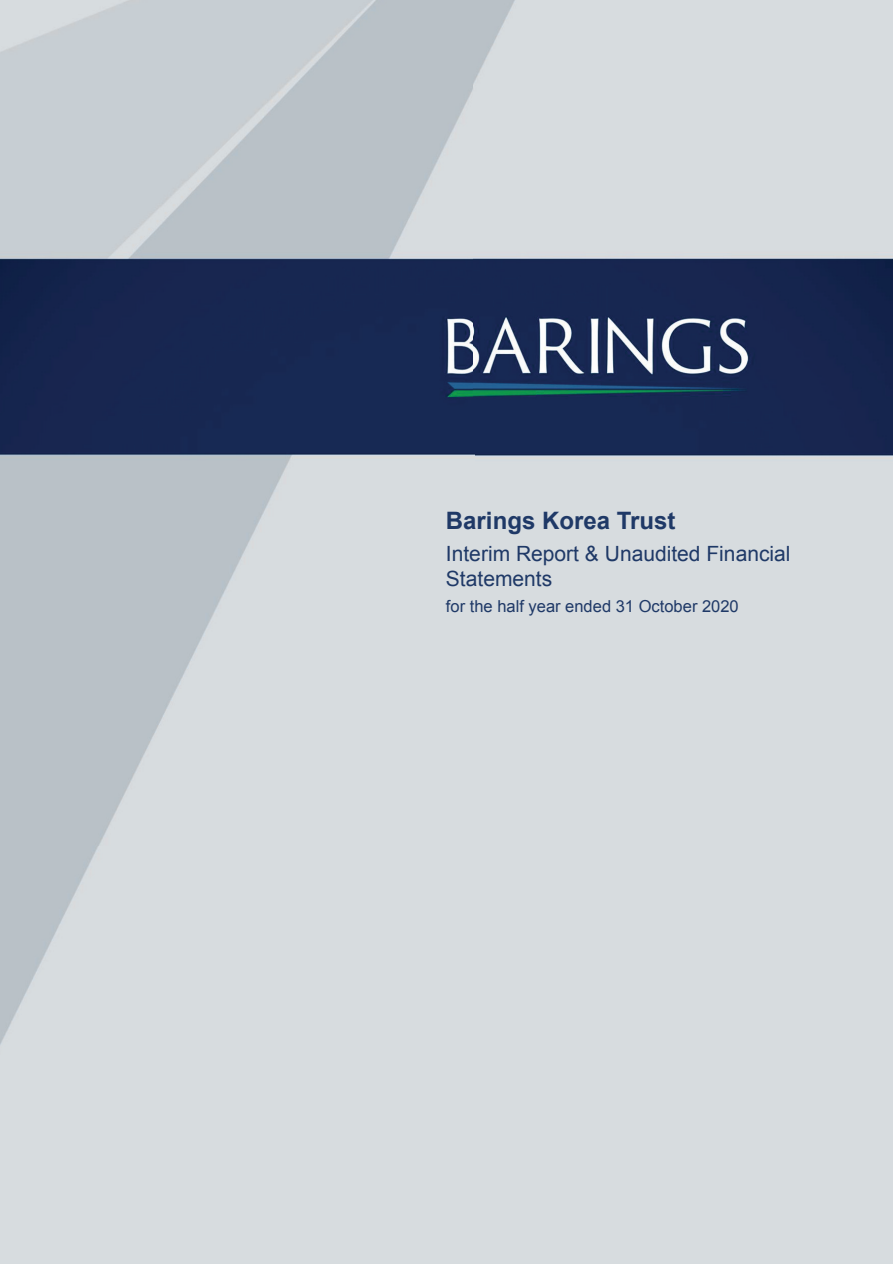
<style>
.page{position:relative;width:893px;height:1264px;background:#fff}
.page>*{position:absolute;margin:0;border:0;box-sizing:border-box;transform-origin:0 0}
.FundName{font:700 24px "Arial";color:#1f3967}
.ReportingPeriod{font:21px/25.2px "Arial";color:#1f3967}
.FundDate{font:16.5px "Arial";color:#1f3967}
</style>
<div class="page">
<img style="left:0;top:0;width:892px;height:1264px">
<p class="FundName" style="left:445px;top:503px;width:231px">Barings Korea Trust</p>
<p class="ReportingPeriod" style="left:445px;top:540px;width:346px">Interim Report &amp; Unaudited Financial<br>Statements</p>
<p class="FundDate" style="left:445px;top:595px;width:294px">for the half year ended 31 October 2020</p>
</div>
